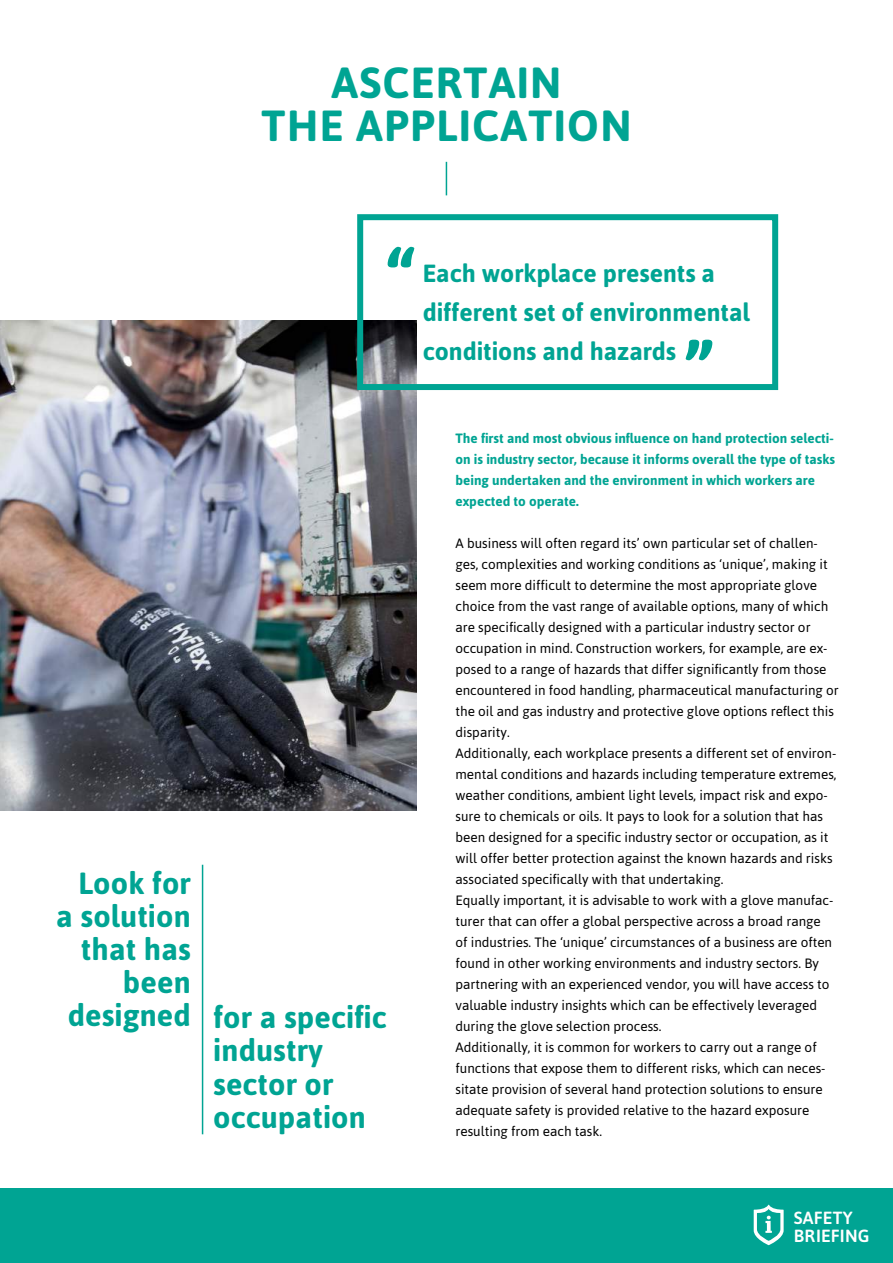
<style>
.page{position:relative;width:893px;height:1263px;background:#fff}
.page>*{position:absolute;margin:0;border:0;box-sizing:border-box;transform-origin:0 0}
.t1{font:700 43.5px/43.5px "Asap";letter-spacing:.03em;color:#00a493;text-align:center}
.t2{font:700 30.6px "Asap";letter-spacing:.005em;color:#00a493}
.t3{font:700 24.75px/39px "Asap";color:#00a493}
.t4{font:500 17.55px/17.5px "Asap";letter-spacing:.01em;color:#fff}
.t5{font:13.5px/21px "Asap";color:#000}
.t6{font:700 13.5px/21px "Asap";color:#00a493}
</style>
<div class="page">
<hr style="left:446px;top:162px;width:1px;height:33px;background:#00a493">
<img style="left:0;top:321px;width:416px;height:489px">
<div style="left:357px;top:214px;width:421px;height:176px;border:6px solid #00a493"></div>
<svg style="left:388px;top:247px;width:26px;height:20px"></svg>
<svg style="left:686px;top:340px;width:26px;height:20px"></svg>
<hr style="left:202px;top:865px;width:1px;height:269px;background:#00a493">
<div style="left:0;top:1188px;width:893px;height:75px;background:#00a493"></div>
<svg style="left:754px;top:1205px;width:30px;height:40px"></svg>
<h1 class="t1" style="left:261px;top:59px;width:372px">ASCERTAIN<br>THE APPLICATION</h1>
<h2 class="t2" style="left:78px;top:862px;width:114px">Look for</h2>
<h2 class="t2" style="left:56px;top:896px;width:136px">a solution</h2>
<h2 class="t2" style="left:81px;top:929px;width:111px">that has</h2>
<h2 class="t2" style="left:123px;top:962px;width:69px">been</h2>
<h2 class="t2" style="left:68px;top:997px;width:320px">designed for a specific</h2>
<h2 class="t2" style="left:213px;top:1030px;width:111px">industry</h2>
<h2 class="t2" style="left:213px;top:1063px;width:122px">sector or</h2>
<h2 class="t2" style="left:213px;top:1096px;width:154px">occupation</h2>
<h3 class="t3" style="left:423px;top:253px;width:329px">Each workplace presents a different set of environmental conditions and hazards</h3>
<p class="t6" style="left:455px;top:427px;width:381px">The first and most obvious influence on hand protection selecti&shy;on is industry sector, because it informs overall the type of tasks being undertaken and the environment in which workers are expected to operate.</p>
<p class="t5" style="left:455px;top:532px;width:385px">A business will often regard its’ own particular set of challen&shy;ges, complexities and working conditions as ‘unique’, making it seem more difficult to determine the most appropriate glove choice from the vast range of available options, many of which are specifically designed with a particular industry sector or occupation in mind. Construction workers, for example, are ex&shy;posed to a range of hazards that differ significantly from those encountered in food handling, pharmaceutical manufacturing or the oil and gas industry and protective glove options reflect this disparity.<br>Additionally, each workplace presents a different set of environ&shy;mental conditions and hazards including temperature extremes, weather conditions, ambient light levels, impact risk and expo&shy;sure to chemicals or oils. It pays to look for a solution that has been designed for a specific industry sector or occupation, as it will offer better protection against the known hazards and risks associated specifically with that undertaking.<br>Equally important, it is advisable to work with a glove manufac&shy;turer that can offer a global perspective across a broad range<br>of industries. The ‘unique’ circumstances of a business are often found in other working environments and industry sectors. By partnering with an experienced vendor, you will have access to valuable industry insights which can be effectively leveraged during the glove selection process.<br>Additionally, it is common for workers to carry out a range of functions that expose them to different risks, which can neces&shy;sitate provision of several hand protection solutions to ensure adequate safety is provided relative to the hazard exposure resulting from each task.</p>
<p class="t4" style="left:794px;top:1208px;width:77px">SAFETY<br>BRIEFING</p>
</div>
